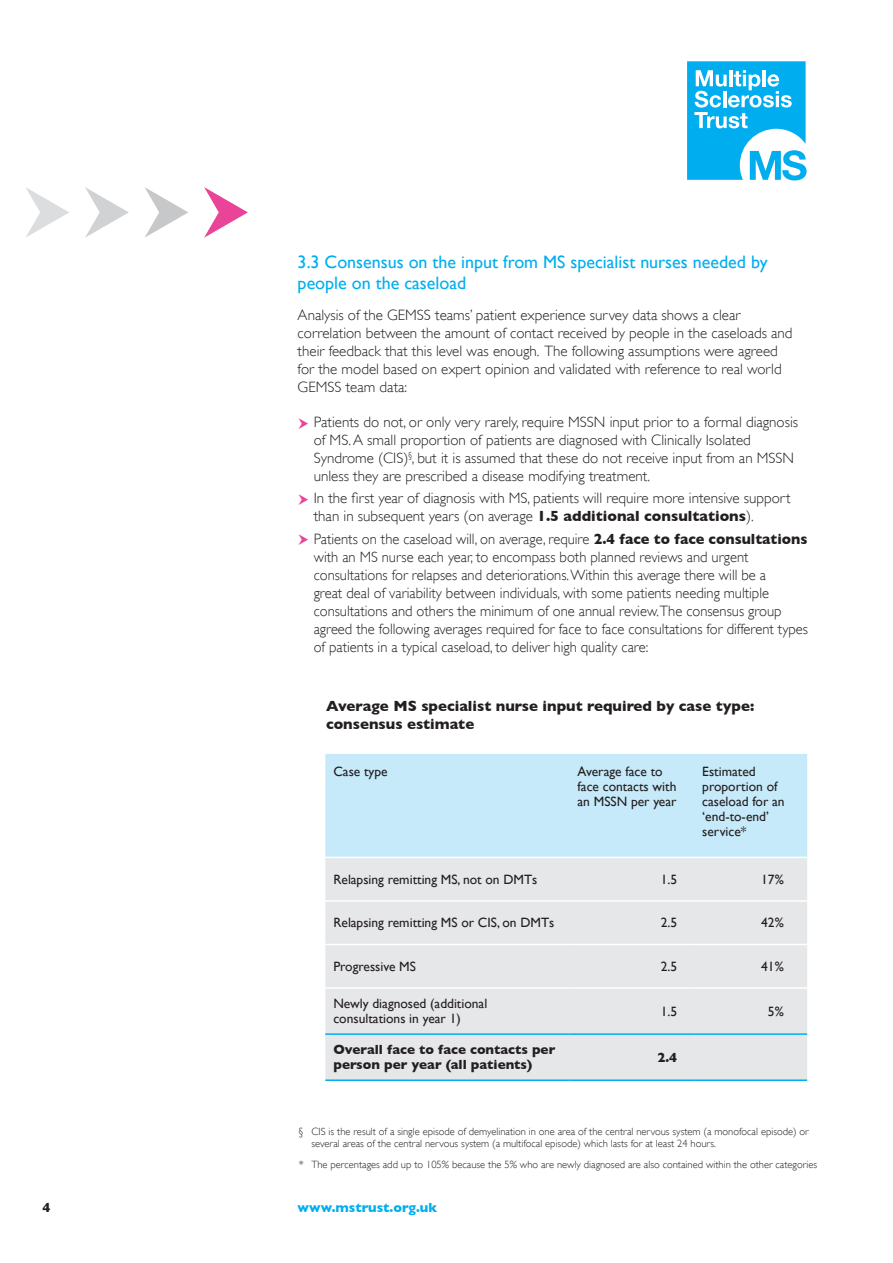
<style>
.page{position:relative;width:893px;height:1263px;background:#fff}
.page>*{position:absolute;margin:0;border:0;box-sizing:border-box;transform-origin:0 0}
.Sub_Heading{font:18px/21px "Gill Sans";color:#00aeef}
.bullet{font:300 15px/18px "Gill Sans";color:#231f20}
.Body_Text{font:300 15px/18px "Gill Sans";color:#231f20}
.Chart_Titles{font:700 15px/18px "Gill Sans";color:#231f20}
.Default{font:13.5px/15px "Gill Sans";color:#231f20}
.Default-2{font:700 13.5px/15px "Gill Sans";color:#231f20}
.body{font:700 13.5px "Gill Sans";color:#00aeef}
.body-2{font:700 13.5px "Gill Sans";color:#231f20}
.References{font:300 10.5px/12px "Gill Sans";color:#231f20}
.s1{font-weight:700}
</style>
<div class="page">
<svg style="left:687px;top:61px;width:120px;height:119px"></svg>
<svg style="left:26px;top:187px;width:43px;height:50px"></svg>
<svg style="left:85px;top:187px;width:44px;height:51px"></svg>
<svg style="left:145px;top:187px;width:43px;height:50px"></svg>
<svg style="left:204px;top:187px;width:44px;height:51px"></svg>
<div style="left:325px;top:754px;width:482px;height:103px;background:#c6eafa"></div>
<div style="left:325px;top:858px;width:482px;height:221px;background:#e6e7e9"></div>
<hr style="left:325px;top:987px;width:244px;height:2px;background:#fff">
<hr style="left:569px;top:987px;width:125px;height:2px;background:#fff">
<hr style="left:694px;top:987px;width:113px;height:2px;background:#fff">
<hr style="left:325px;top:900px;width:244px;height:2px;background:#fff">
<hr style="left:569px;top:900px;width:125px;height:2px;background:#fff">
<hr style="left:694px;top:900px;width:113px;height:2px;background:#fff">
<hr style="left:325px;top:944px;width:244px;height:1px;background:#fff">
<hr style="left:569px;top:944px;width:125px;height:1px;background:#fff">
<hr style="left:694px;top:944px;width:113px;height:1px;background:#fff">
<hr style="left:325px;top:1033px;width:244px;height:2px;background:#00aeef">
<hr style="left:569px;top:1033px;width:125px;height:2px;background:#00aeef">
<hr style="left:694px;top:1033px;width:113px;height:2px;background:#00aeef">
<hr style="left:325px;top:1079px;width:244px;height:2px;background:#00aeef">
<hr style="left:569px;top:1079px;width:125px;height:2px;background:#00aeef">
<hr style="left:694px;top:1079px;width:113px;height:2px;background:#00aeef">
<p class="Sub_Heading" style="left:298px;top:252px;width:472px">3.3 Consensus on the input from MS specialist nurses needed by people on the caseload</p>
<p class="Body_Text" style="left:298px;top:305px;width:496px">Analysis of the GEMSS teams’ patient experience survey data shows a clear correlation between the amount of contact received by people in the caseloads and their feedback that this level was enough. The following assumptions were agreed for the model based on expert opinion and validated with reference to real world GEMSS team data:</p>
<p class="bullet" style="left:314px;top:412px;width:486px">Patients do not, or only very rarely, require MSSN input prior to a formal diagnosis of MS. A small proportion of patients are diagnosed with Clinically Isolated Syndrome (CIS)<sup>§</sup>, but it is assumed that these do not receive input from an MSSN unless they are prescribed a disease modifying treatment.</p>
<p class="bullet" style="left:314px;top:489px;width:478px">In the first year of diagnosis with MS, patients will require more intensive support than in subsequent years (on average <span class="s1">1.5 additional consultations</span>).</p>
<p class="bullet" style="left:314px;top:529px;width:496px">Patients on the caseload will, on average, require <span class="s1">2.4 face to face consultations </span>with an MS nurse each year, to encompass both planned reviews and urgent consultations for relapses and deteriorations. Within this average there will be a<br>great deal of variability between individuals, with some patients needing multiple consultations and others the minimum of one annual review.The consensus group agreed the following averages required for face to face consultations for different types of patients in a typical caseload, to deliver high quality care:</p>
<p class="Chart_Titles" style="left:326px;top:696px;width:430px">Average MS specialist nurse input required by case type: consensus estimate</p>
<p class="Default" style="left:333px;top:764px;width:56px">Case type</p>
<p class="Default" style="left:577px;top:764px;width:100px">Average face to face contacts with an MSSN per year</p>
<p class="Default" style="left:702px;top:764px;width:84px">Estimated proportion of caseload for an ‘end-to-end’ service*</p>
<p class="Default" style="left:333px;top:872px;width:206px">Relapsing remitting MS, not on DMTs</p>
<p class="Default" style="left:661px;top:872px;width:18px">1.5</p>
<p class="Default" style="left:761px;top:872px;width:24px">17%</p>
<p class="Default" style="left:333px;top:915px;width:222px">Relapsing remitting MS or CIS, on DMTs</p>
<p class="Default" style="left:661px;top:915px;width:18px">2.5</p>
<p class="Default" style="left:761px;top:915px;width:24px">42%</p>
<p class="Default" style="left:333px;top:959px;width:84px">Progressive MS</p>
<p class="Default" style="left:661px;top:959px;width:18px">2.5</p>
<p class="Default" style="left:761px;top:959px;width:24px">41%</p>
<p class="Default" style="left:333px;top:996px;width:155px">Newly diagnosed (additional consultations in year 1)</p>
<p class="Default" style="left:661px;top:1003px;width:18px">1.5</p>
<p class="Default" style="left:768px;top:1003px;width:17px">5%</p>
<p class="Default-2" style="left:333px;top:1042px;width:223px">Overall face to face contacts per person per year (all patients)</p>
<p class="Default-2" style="left:657px;top:1050px;width:21px">2.4</p>
<p class="References" style="left:311px;top:1125px;width:499px;text-indent:-13px">§ CIS is the result of a single episode of demyelination in one area of the central nervous system (a monofocal episode) or several areas of the central nervous system (a multifocal episode) which lasts for at least 24 hours.</p>
<p class="References" style="left:299px;top:1158px;width:520px">* The percentages add up to 105% because the 5% who are newly diagnosed are also contained within the other categories</p>
<p class="body-2" style="left:43px;top:1199px;width:10px">4</p>
<p class="body" style="left:298px;top:1199px;width:141px">www.mstrust.org.uk</p>
</div>
